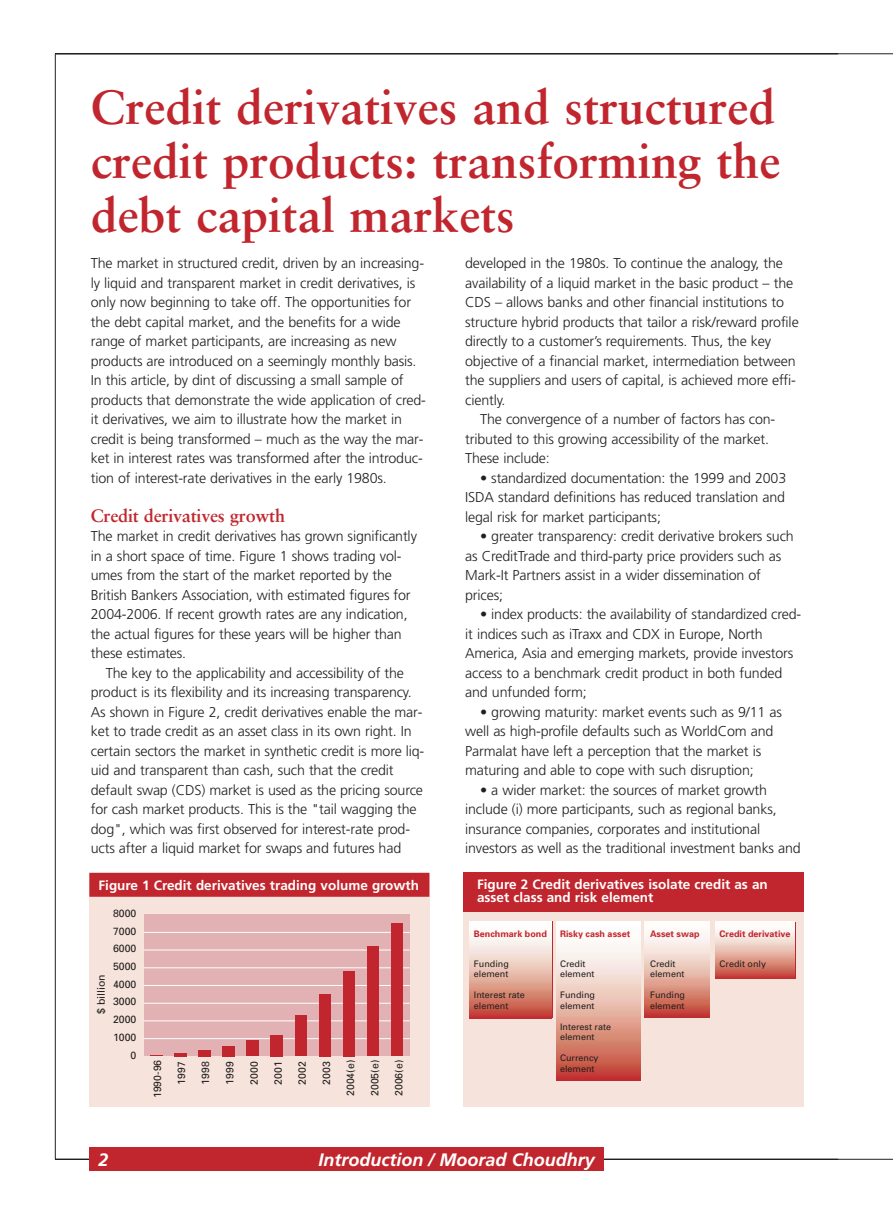
<style>
.page{position:relative;width:893px;height:1215px;background:#fff}
.page>*{position:absolute;margin:0;border:0;box-sizing:border-box;transform-origin:0 0}
.t1{font:700 48px/54px "Sabon";color:#c1262e;text-align:justify}
.t2{font:italic 700 18px "Frutiger";color:#fff}
.t3{font:700 18px "Sabon";letter-spacing:-.01em;color:#c1262e}
.t4{font:300 14.25px/19.5px "Frutiger";letter-spacing:-.01em;color:#231f1f}
.t5{font:700 13.5px/13.5px "Frutiger";color:#fff}
.t6{font:10.5px "Univers";color:#231f1f}
.t7{font:9px/10.5px "Univers";color:#231f1f}
.t8{font:700 9px "Univers";color:#c1262e}
</style>
<div class="page">
<hr style="left:55px;top:54px;width:837px;height:1px;background:#231f1f">
<hr style="left:55px;top:54px;width:1px;height:1105px;background:#231f1f">
<hr style="left:55px;top:1159px;width:837px;height:1px;background:#231f1f">
<div style="left:89px;top:1147px;width:515px;height:24px;background:#c1262e"></div>
<div style="left:89px;top:873px;width:340px;height:234px;background:#f6e4dc"></div>
<div style="left:144px;top:915px;width:265px;height:141px;background:#e2b1b3"></div>
<hr style="left:144px;top:1038px;width:266px;height:1px;background:#fff">
<hr style="left:144px;top:1020px;width:266px;height:1px;background:#fff">
<hr style="left:144px;top:1003px;width:266px;height:1px;background:#fff">
<hr style="left:144px;top:985px;width:266px;height:1px;background:#fff">
<hr style="left:144px;top:967px;width:266px;height:1px;background:#fff">
<hr style="left:144px;top:950px;width:266px;height:1px;background:#fff">
<hr style="left:144px;top:932px;width:266px;height:1px;background:#fff">
<svg style="left:174px;top:1053px;width:12px;height:3px"></svg>
<div style="left:198px;top:1050px;width:12px;height:6px;background:#c1262e"></div>
<div style="left:222px;top:1046px;width:12px;height:10px;background:#c1262e"></div>
<div style="left:246px;top:1041px;width:12px;height:15px;background:#c1262e"></div>
<div style="left:270px;top:1035px;width:13px;height:21px;background:#c1262e"></div>
<div style="left:295px;top:1016px;width:12px;height:40px;background:#c1262e"></div>
<div style="left:319px;top:994px;width:12px;height:62px;background:#c1262e"></div>
<div style="left:343px;top:971px;width:12px;height:85px;background:#c1262e"></div>
<div style="left:367px;top:947px;width:12px;height:109px;background:#c1262e"></div>
<div style="left:391px;top:924px;width:12px;height:132px;background:#c1262e"></div>
<div style="left:89px;top:873px;width:340px;height:24px;background:#c1262e"></div>
<div style="left:463px;top:873px;width:341px;height:234px;background:#f6e4dc"></div>
<img style="left:469px;top:922px;width:83px;height:96px">
<img style="left:556px;top:921px;width:84px;height:160px">
<img style="left:644px;top:921px;width:65px;height:97px">
<img style="left:715px;top:922px;width:79px;height:57px">
<div style="left:463px;top:873px;width:341px;height:39px;background:#c1262e"></div>
<h1 class="t1" style="left:91px;top:85px;width:691px">Credit derivatives and structured credit products: transforming the debt capital markets</h1>
<p class="t4" style="left:91px;top:255px;width:336px">The market in structured credit, driven by an increasing&shy;ly liquid and transparent market in credit derivatives, is only now beginning to take off. The opportunities for the debt capital market, and the benefits for a wide range of market participants, are increasing as new products are introduced on a seemingly monthly basis.<br>In this article, by dint of discussing a small sample of products that demonstrate the wide application of cred&shy;it derivatives, we aim to illustrate how the market in credit is being transformed – much as the way the mar&shy;ket in interest rates was transformed after the introduc&shy;tion of interest-rate derivatives in the early 1980s.</p>
<p class="t3" style="left:91px;top:508px;width:196px">Credit derivatives growth</p>
<p class="t4" style="left:91px;top:528px;width:327px">The market in credit derivatives has grown significantly in a short space of time. Figure 1 shows trading vol&shy;umes from the start of the market reported by the British Bankers Association, with estimated figures for 2004-2006. If recent growth rates are any indication, the actual figures for these years will be higher than these estimates.</p>
<p class="t4" style="left:91px;top:664px;width:335px;text-indent:15px">The key to the applicability and accessibility of the product is its flexibility and its increasing transparency.<br>As shown in Figure 2, credit derivatives enable the mar&shy;ket to trade credit as an asset class in its own right. In certain sectors the market in synthetic credit is more liq&shy;uid and transparent than cash, such that the credit default swap (CDS) market is used as the pricing source for cash market products. This is the "tail wagging the dog", which was first observed for interest-rate prod&shy;ucts after a liquid market for swaps and futures had</p>
<p class="t5" style="left:99px;top:880px;width:322px">Figure 1 Credit derivatives trading volume growth</p>
<p class="t6" style="left:113px;top:909px;width:25px">8000</p>
<p class="t6" style="left:113px;top:927px;width:25px">7000</p>
<p class="t6" style="left:113px;top:945px;width:25px">6000</p>
<p class="t6" style="left:113px;top:962px;width:25px">5000</p>
<p class="t6" style="left:97px;top:1014px;width:41px;rotate:-90deg">$ billion</p>
<p class="t6" style="left:113px;top:980px;width:25px">4000</p>
<p class="t6" style="left:113px;top:998px;width:25px">3000</p>
<p class="t6" style="left:113px;top:1016px;width:25px">2000</p>
<p class="t6" style="left:113px;top:1033px;width:25px">1000</p>
<p class="t6" style="left:131px;top:1051px;width:7px">0</p>
<p class="t6" style="left:153px;top:1098px;width:40px;rotate:-90deg">1990-96</p>
<p class="t6" style="left:177px;top:1085px;width:25px;rotate:-90deg">1997</p>
<p class="t6" style="left:202px;top:1085px;width:25px;rotate:-90deg">1998</p>
<p class="t6" style="left:226px;top:1085px;width:25px;rotate:-90deg">1999</p>
<p class="t6" style="left:250px;top:1085px;width:25px;rotate:-90deg">2000</p>
<p class="t6" style="left:274px;top:1085px;width:25px;rotate:-90deg">2001</p>
<p class="t6" style="left:298px;top:1085px;width:25px;rotate:-90deg">2002</p>
<p class="t6" style="left:322px;top:1085px;width:25px;rotate:-90deg">2003</p>
<p class="t6" style="left:346px;top:1096px;width:38px;rotate:-90deg">2004(e)</p>
<p class="t6" style="left:371px;top:1096px;width:38px;rotate:-90deg">2005(e)</p>
<p class="t6" style="left:395px;top:1096px;width:38px;rotate:-90deg">2006(e)</p>
<p class="t4" style="left:465px;top:255px;width:319px">developed in the 1980s. To continue the analogy, the</p>
<p class="t4" style="left:465px;top:274px;width:329px">availability of a liquid market in the basic product – the</p>
<p class="t4" style="left:465px;top:294px;width:320px">CDS – allows banks and other financial institutions to</p>
<p class="t4" style="left:465px;top:313px;width:335px">structure hybrid products that tailor a risk/reward profile</p>
<p class="t4" style="left:465px;top:333px;width:307px">directly to a customer’s requirements. Thus, the key</p>
<p class="t4" style="left:465px;top:352px;width:332px">objective of a financial market, intermediation between</p>
<p class="t4" style="left:465px;top:372px;width:332px">the suppliers and users of capital, is achieved more effi-</p>
<p class="t4" style="left:465px;top:391px;width:42px">ciently.</p>
<p class="t4" style="left:480px;top:411px;width:297px">The convergence of a number of factors has con-</p>
<p class="t4" style="left:465px;top:430px;width:305px">tributed to this growing accessibility of the market.</p>
<p class="t4" style="left:465px;top:450px;width:86px">These include:</p>
<p class="t4" style="left:465px;top:469px;width:322px;text-align:justify;text-indent:15px">• standardized documentation: the 1999 and 2003<br>ISDA standard definitions has reduced translation and legal risk for market participants;</p>
<p class="t4" style="left:465px;top:528px;width:330px;text-indent:15px">• greater transparency: credit derivative brokers such as CreditTrade and third-party price providers such as Mark-It Partners assist in a wider dissemination of prices;</p>
<p class="t4" style="left:465px;top:606px;width:337px;text-indent:15px">• index products: the availability of standardized cred&shy;it indices such as iTraxx and CDX in Europe, North America, Asia and emerging markets, provide investors access to a benchmark credit product in both funded and unfunded form;</p>
<p class="t4" style="left:465px;top:703px;width:318px;text-indent:15px">• growing maturity: market events such as 9/11 as well as high-profile defaults such as WorldCom and Parmalat have left a perception that the market is maturing and able to cope with such disruption;</p>
<p class="t4" style="left:465px;top:781px;width:337px;text-indent:15px">• a wider market: the sources of market growth include (i) more participants, such as regional banks, insurance companies, corporates and institutional investors as well as the traditional investment banks and</p>
<p class="t5" style="left:477px;top:879px;width:292px">Figure 2 Credit derivatives isolate credit as an asset class and risk element</p>
<p class="t8" style="left:474px;top:930px;width:75px">Benchmark bond</p>
<p class="t7" style="left:474px;top:959px;width:37px">Funding element</p>
<p class="t7" style="left:474px;top:991px;width:53px">Interest rate element</p>
<p class="t8" style="left:560px;top:930px;width:72px">Risky cash asset</p>
<p class="t7" style="left:560px;top:959px;width:36px">Credit element</p>
<p class="t7" style="left:560px;top:991px;width:37px">Funding element</p>
<p class="t7" style="left:560px;top:1022px;width:53px">Interest rate element</p>
<p class="t7" style="left:560px;top:1054px;width:40px">Currency element</p>
<p class="t8" style="left:650px;top:930px;width:51px">Asset swap</p>
<p class="t7" style="left:650px;top:959px;width:36px">Credit element</p>
<p class="t7" style="left:650px;top:991px;width:37px">Funding element</p>
<p class="t8" style="left:719px;top:930px;width:73px">Credit derivative</p>
<p class="t7" style="left:719px;top:959px;width:48px">Credit only</p>
<p class="t2" style="left:98px;top:1152px;width:12px">2</p>
<p class="t2" style="left:318px;top:1152px;width:278px">Introduction / Moorad Choudhry</p>
</div>
